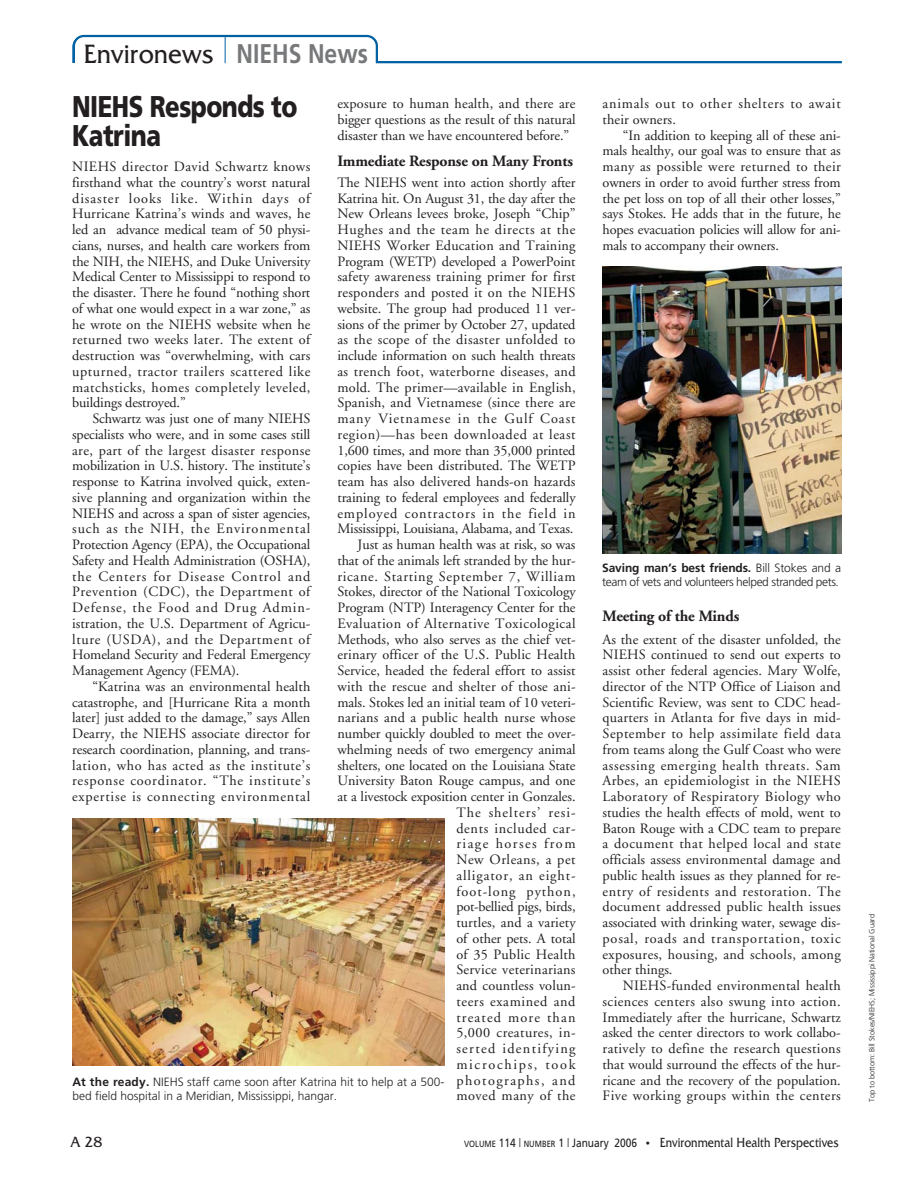
<style>
.page{position:relative;width:918px;height:1188px;background:#fff}
.page>*{position:absolute;margin:0;border:0;box-sizing:border-box;transform-origin:0 0}
.t1{font:900 30px/29px "Frutiger";letter-spacing:-.02em;color:#231f20;scale:.8 1}
.t2{font:27px "Friz Quadrata IT Cby BT";color:#231f20;scale:.95 1}
.t3{font:700 15.75px "Adobe Garamond";letter-spacing:-.01em;color:#231f20}
.t4{font:15px "Friz Quadrata IT Cby BT";color:#231f20}
.t5{font:14.25px/15.8px "Adobe Garamond";letter-spacing:.005em;color:#231f20;text-align:justify}
.t6{font:14.25px/15.8px "Adobe Garamond";letter-spacing:.055em;color:#231f20}
.t7{font:13.5px "Friz Quadrata IT Cby BT";color:#231f20;scale:.85 1}
.t8{font:300 12px/13.5px "Frutiger";color:#231f20}
.t9{font:300 12px/13.5px "Frutiger";letter-spacing:-.035em;color:#231f20}
.t10{font:300 7.5px "Frutiger";letter-spacing:-.01em;color:#231f20}
.s1{font-family:"Frutiger";font-weight:700;color:#76787a}
.s2{font-weight:700}
.s3{font-family:"Frutiger";font-size:9px}
.s4{font-family:"Frutiger";font-size:12px}
.s5{font-family:"Frutiger";font-weight:300;font-size:12px}
.s6{font-size:10.5px}
</style>
<div class="page">
<svg style="left:72px;top:35px;width:306px;height:29px"></svg>
<hr style="left:376px;top:61px;width:466px;height:2px;background:#0061a3">
<img style="left:72px;top:818px;width:372px;height:247px">
<img style="left:602px;top:266px;width:239px;height:287px">
<h2 class="t2" style="left:83px;top:43px;width:301px">Environews <span class="s1">NIEHS News</span></h2>
<h1 class="t1" style="left:72px;top:94px;width:283px">NIEHS Responds to<br>Katrina</h1>
<p class="t5" style="left:72px;top:160px;width:240px">NIEHS director David Schwartz knows firsthand what the country’s worst natural disaster looks like. Within days of Hurricane Katrina’s winds and waves, he led an advance medical team of 50 physi&shy;cians, nurses, and health care workers from the NIH, the NIEHS, and Duke University Medical Center to Mississippi to respond to the disaster. There he found “nothing short of what one would expect in a war zone,” as he wrote on the NIEHS website when he returned two weeks later. The extent of destruction was “overwhelming, with cars upturned, tractor trailers scattered like matchsticks, homes completely leveled, buildings destroyed.”</p>
<p class="t5" style="left:72px;top:412px;width:240px;text-indent:20px">Schwartz was just one of many NIEHS specialists who were, and in some cases still are, part of the largest disaster response mobilization in U.S. history. The institute’s response to Katrina involved quick, exten&shy;sive planning and organization within the NIEHS and across a span of sister agencies, such as the NIH, the Environmental Protection Agency (EPA), the Occupational Safety and Health Administration (OSHA), the Centers for Disease Control and Prevention (CDC), the Department of Defense, the Food and Drug Admin&shy;istration, the U.S. Department of Agricu&shy;lture (USDA), and the Department of Homeland Security and Federal Emergency Management Agency (FEMA).</p>
<p class="t5" style="left:72px;top:680px;width:240px;text-indent:20px">“Katrina was an environmental health catastrophe, and [Hurricane Rita a month later] just added to the damage,” says Allen Dearry, the NIEHS associate director for research coordination, planning, and trans&shy;lation, who has acted as the institute’s response coordinator. “The institute’s expertise is connecting environmental</p>
<p class="t5" style="left:337px;top:97px;width:240px">exposure to human health, and there are bigger questions as the result of this natural disaster than we have encountered before.”</p>
<p class="t3" style="left:337px;top:154px;width:237px">Immediate Response on Many Fronts</p>
<p class="t5" style="left:337px;top:176px;width:240px;text-align:right">The NIEHS went into action shortly after Katrina hit. On August 31, the day after the New Orleans levees broke, Joseph “Chip” Hughes and the team he directs at the NIEHS Worker Education and Training Program (WETP) developed a PowerPoint safety awareness training primer for first responders and posted it on the NIEHS website. The group had produced 11 ver&shy;sions of the primer by October 27, updated as the scope of the disaster unfolded to include information on such health threats as trench foot, waterborne diseases, and mold. The primer—available in English, Spanish, and Vietnamese (since there are many Vietnamese in the Gulf Coast region)—has been downloaded at least 1,600 times, and more than 35,000 printed copies have been distributed. The WETP team has also delivered hands-on hazards training to federal employees and federally employed contractors in the field in Mississippi, Louisiana, Alabama, and Texas.<br>Just as human health was at risk, so was that of the animals left stranded by the hur&shy;ricane. Starting September 7, William Stokes, director of the National Toxicology Program (NTP) Interagency Center for the Evaluation of Alternative Toxicological Methods, who also serves as the chief vet&shy;erinary officer of the U.S. Public Health Service, headed the federal effort to assist with the rescue and shelter of those ani&shy;mals. Stokes led an initial team of 10 veteri&shy;narians and a public health nurse whose number quickly doubled to meet the over&shy;whelming needs of two emergency animal shelters, one located on the Louisiana State University Baton Rouge campus, and one at a livestock exposition center in Gonzales.<br>The shelters’ resi-<br>dents included car-<br>riage horses from<br>New Orleans, a pet<br>alligator, an eight-<br>foot-long python,<br>pot-bellied pigs, birds,<br>turtles, and a variety<br>of other pets. A total<br>of 35 Public Health<br>Service veterinarians<br>and countless volun-<br>teers examined and<br>treated more than<br>5,000 creatures, in-<br>serted identifying<br>microchips, took<br>photographs, and<br>moved many of the</p>
<p class="t8" style="left:72px;top:1076px;width:373px"><span class="s2">At the ready.</span> NIEHS staff came soon after Katrina hit to help at a 500- bed field hospital in a Meridian, Mississippi, hangar.</p>
<p class="t6" style="left:603px;top:97px;width:240px">animals out to other shelters to await their owners.</p>
<p class="t5" style="left:603px;top:128px;width:240px;text-indent:20px">“In addition to keeping all of these ani&shy;mals healthy, our goal was to ensure that as many as possible were returned to their owners in order to avoid further stress from the pet loss on top of all their other losses,” says Stokes. He adds that in the future, he hopes evacuation policies will allow for ani&shy;mals to accompany their owners.</p>
<p class="t9" style="left:602px;top:562px;width:241px"><span class="s2">Saving man’s best friends.</span> Bill Stokes and a team of vets and volunteers helped stranded pets.</p>
<p class="t3" style="left:603px;top:610px;width:138px">Meeting of the Minds</p>
<p class="t5" style="left:603px;top:632px;width:240px">As the extent of the disaster unfolded, the NIEHS continued to send out experts to assist other federal agencies. Mary Wolfe, director of the NTP Office of Liaison and Scientific Review, was sent to CDC head&shy;quarters in Atlanta for five days in mid-September to help assimilate field data from teams along the Gulf Coast who were assessing emerging health threats. Sam Arbes, an epidemiologist in the NIEHS Laboratory of Respiratory Biology who studies the health effects of mold, went to Baton Rouge with a CDC team to prepare a document that helped local and state officials assess environmental damage and public health issues as they planned for re&shy;entry of residents and restoration. The document addressed public health issues associated with drinking water, sewage dis&shy;posal, roads and transportation, toxic exposures, housing, and schools, among other things.</p>
<p class="t5" style="left:603px;top:979px;width:240px;text-indent:20px">NIEHS-funded environmental health sciences centers also swung into action.<br>Immediately after the hurricane, Schwartz asked the center directors to work collabo&shy;ratively to define the research questions that would surround the effects of the hur&shy;ricane and the recovery of the population.<br>Five working groups within the centers</p>
<p class="t4" style="left:71px;top:1137px;width:33px">A 28</p>
<p class="t7" style="left:464px;top:1138px;width:442px"><span class="s3">VOLUME</span> <span class="s4">114</span> <span class="s5">|</span> <span class="s3">NUMBER</span> <span class="s4">1</span> <span class="s5">|</span> <span class="s4">January 2006</span> <span class="s6">•</span> Environmental Health Perspectives</p>
<p class="t10" style="left:869px;top:1102px;width:189px;rotate:-90deg">Top to bottom: Bill Stokes/NIEHS; Mississippi National Guard</p>
</div>
